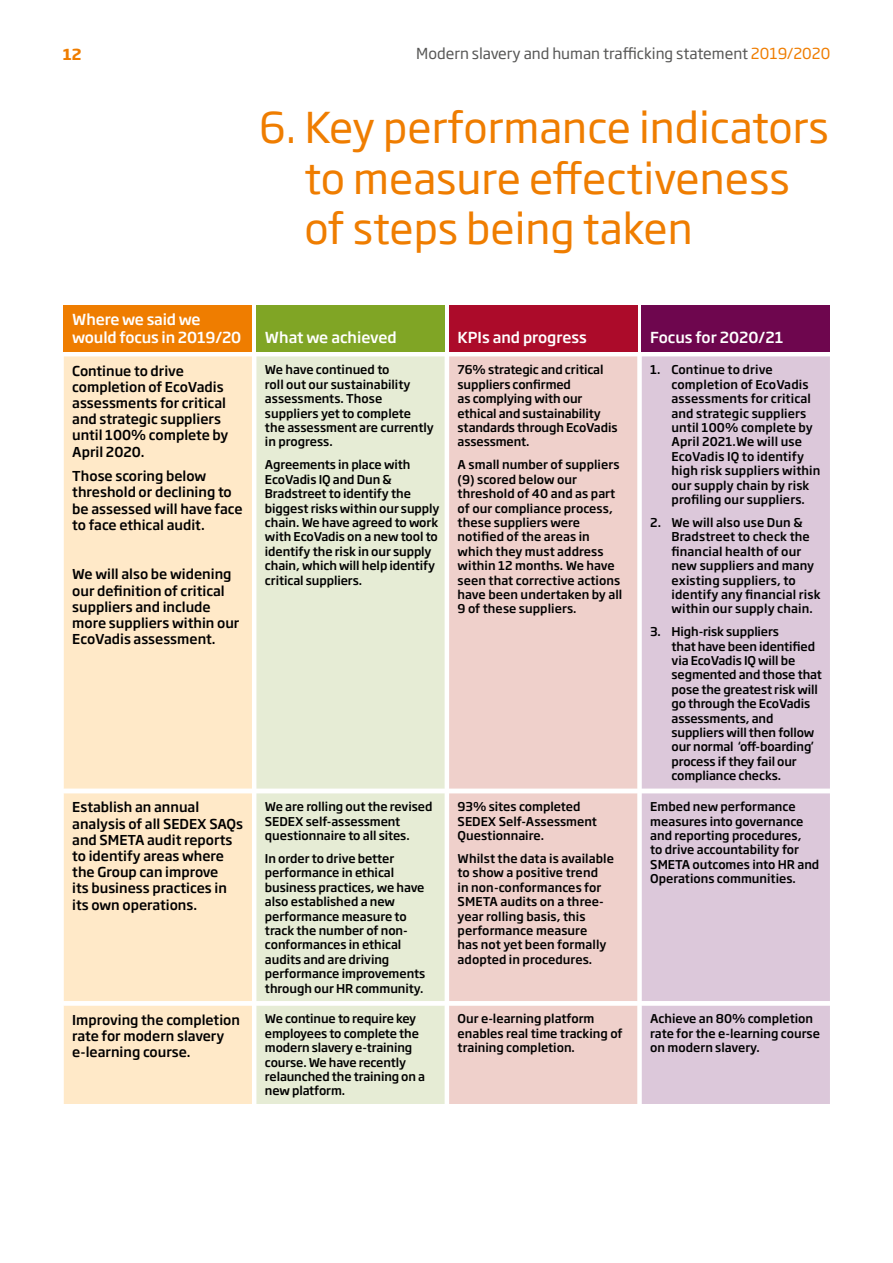
<style>
.page{position:relative;width:893px;height:1263px;background:#fff}
.page>*{position:absolute;margin:0;border:0;box-sizing:border-box;transform-origin:0 0}
.t1{font:42px/50.4px "Soho Gothic Pro";color:#ef7d00}
.t2{font:500 15px/18px "Soho Gothic Pro";letter-spacing:-.01em;color:#fff}
.t3{font:15px "Soho Gothic Pro";color:#575756}
.t4{font:700 15px "Soho Gothic Pro";color:#ef7d00}
.t5{font:500 13.5px/16.2px "Soho Gothic Pro";color:#000}
.t6{font:500 12px/14.4px "Soho Gothic Pro";letter-spacing:-.005em;color:#000}
.s1{color:#ef7d00}
</style>
<div class="page">
<div style="left:64px;top:305px;width:188px;height:47px;background:#ef7d00"></div>
<div style="left:256px;top:305px;width:189px;height:47px;background:#80a525"></div>
<div style="left:449px;top:305px;width:188px;height:47px;background:#ac0b2a"></div>
<div style="left:642px;top:305px;width:188px;height:47px;background:#6e064e"></div>
<div style="left:64px;top:356px;width:188px;height:433px;background:#ffe9c8"></div>
<div style="left:256px;top:356px;width:189px;height:433px;background:#e6ecd5"></div>
<div style="left:449px;top:356px;width:188px;height:433px;background:#efd0cb"></div>
<div style="left:642px;top:356px;width:188px;height:433px;background:#dcc8da"></div>
<div style="left:64px;top:793px;width:188px;height:311px;background:#ffe9c8"></div>
<svg style="left:256px;top:793px;width:574px;height:311px;background:#e6d8d4"></svg>
<p class="t4" style="left:63px;top:42px;width:20px">12</p>
<p class="t3" style="left:416px;top:41px;width:416px">Modern slavery and human trafficking statement <span class="s1">2019/2020</span></p>
<h1 class="t1" style="left:304px;top:100px;width:526px;text-indent:-45px">6. Key performance indicators to measure effectiveness of steps being taken</h1>
<p class="t2" style="left:72px;top:310px;width:170px">Where we said we would focus in 2019/20</p>
<p class="t5" style="left:72px;top:362px;width:158px">Continue to drive completion of EcoVadis assessments for critical and strategic suppliers until 100% complete by<br>April 2020.</p>
<p class="t5" style="left:72px;top:467px;width:172px">Those scoring below threshold or declining to be assessed will have face to face ethical audit.</p>
<p class="t5" style="left:72px;top:565px;width:169px">We will also be widening our definition of critical suppliers and include more suppliers within our<br>EcoVadis assessment.</p>
<p class="t2" style="left:265px;top:328px;width:133px">What we achieved</p>
<p class="t2" style="left:458px;top:328px;width:131px">KPIs and progress</p>
<p class="t2" style="left:650px;top:328px;width:135px">Focus for 2020/21</p>
<p class="t6" style="left:265px;top:362px;width:170px">We have continued to<br>roll out our sustainability assessments. Those suppliers yet to complete the assessment are currently in progress.</p>
<p class="t6" style="left:265px;top:457px;width:176px">Agreements in place with<br>EcoVadis IQ and Dun &amp;<br>Bradstreet to identify the biggest risks within our supply chain. We have agreed to work with EcoVadis on a new tool to identify the risk in our supply chain, which will help identify critical suppliers.</p>
<p class="t6" style="left:458px;top:362px;width:161px">76% strategic and critical suppliers confirmed<br>as complying with our ethical and sustainability standards through EcoVadis assessment.</p>
<p class="t6" style="left:458px;top:457px;width:166px">A small number of suppliers (9) scored below our threshold of 40 and as part of our compliance process, these suppliers were notified of the areas in which they must address within 12 months. We have seen that corrective actions have been undertaken by all<br>9 of these suppliers.</p>
<p class="t6" style="left:671px;top:362px;width:150px;text-indent:-21px">1. Continue to drive completion of EcoVadis assessments for critical and strategic suppliers until 100% complete by<br>April 2021.We will use<br>EcoVadis IQ to identify high risk suppliers within our supply chain by risk profiling our suppliers.</p>
<p class="t6" style="left:671px;top:514px;width:151px;text-indent:-21px">2. We will also use Dun &amp;<br>Bradstreet to check the financial health of our new suppliers and many existing suppliers, to identify any financial risk within our supply chain.</p>
<p class="t6" style="left:671px;top:624px;width:152px;text-indent:-21px">3. High-risk suppliers<br>that have been identified via EcoVadis IQ will be segmented and those that pose the greatest risk will go through the EcoVadis assessments, and suppliers will then follow our normal ‘off-boarding’ process if they fail our compliance checks.</p>
<p class="t5" style="left:72px;top:798px;width:172px">Establish an annual analysis of all SEDEX SAQs and SMETA audit reports to identify areas where the Group can improve<br>its business practices in its own operations.</p>
<p class="t6" style="left:265px;top:799px;width:169px">We are rolling out the revised<br>SEDEX self-assessment questionnaire to all sites.</p>
<p class="t6" style="left:265px;top:850px;width:162px">In order to drive better performance in ethical business practices, we have also established a new performance measure to track the number of non&shy;conformances in ethical audits and are driving performance improvements through our HR community.</p>
<p class="t6" style="left:458px;top:799px;width:141px">93% sites completed<br>SEDEX Self-Assessment<br>Questionnaire.</p>
<p class="t6" style="left:458px;top:850px;width:158px">Whilst the data is available to show a positive trend<br>in non-conformances for<br>SMETA audits on a three&shy;year rolling basis, this performance measure<br>has not yet been formally adopted in procedures.</p>
<p class="t6" style="left:650px;top:799px;width:171px">Embed new performance measures into governance and reporting procedures,<br>to drive accountability for<br>SMETA outcomes into HR and<br>Operations communities.</p>
<p class="t5" style="left:72px;top:1011px;width:169px">Improving the completion rate for modern slavery e-learning course.</p>
<p class="t6" style="left:265px;top:1011px;width:162px">We continue to require key employees to complete the modern slavery e-training course. We have recently relaunched the training on a new platform.</p>
<p class="t6" style="left:458px;top:1011px;width:166px">Our e-learning platform enables real time tracking of training completion.</p>
<p class="t6" style="left:650px;top:1011px;width:171px">Achieve an 80% completion rate for the e-learning course on modern slavery.</p>
</div>
